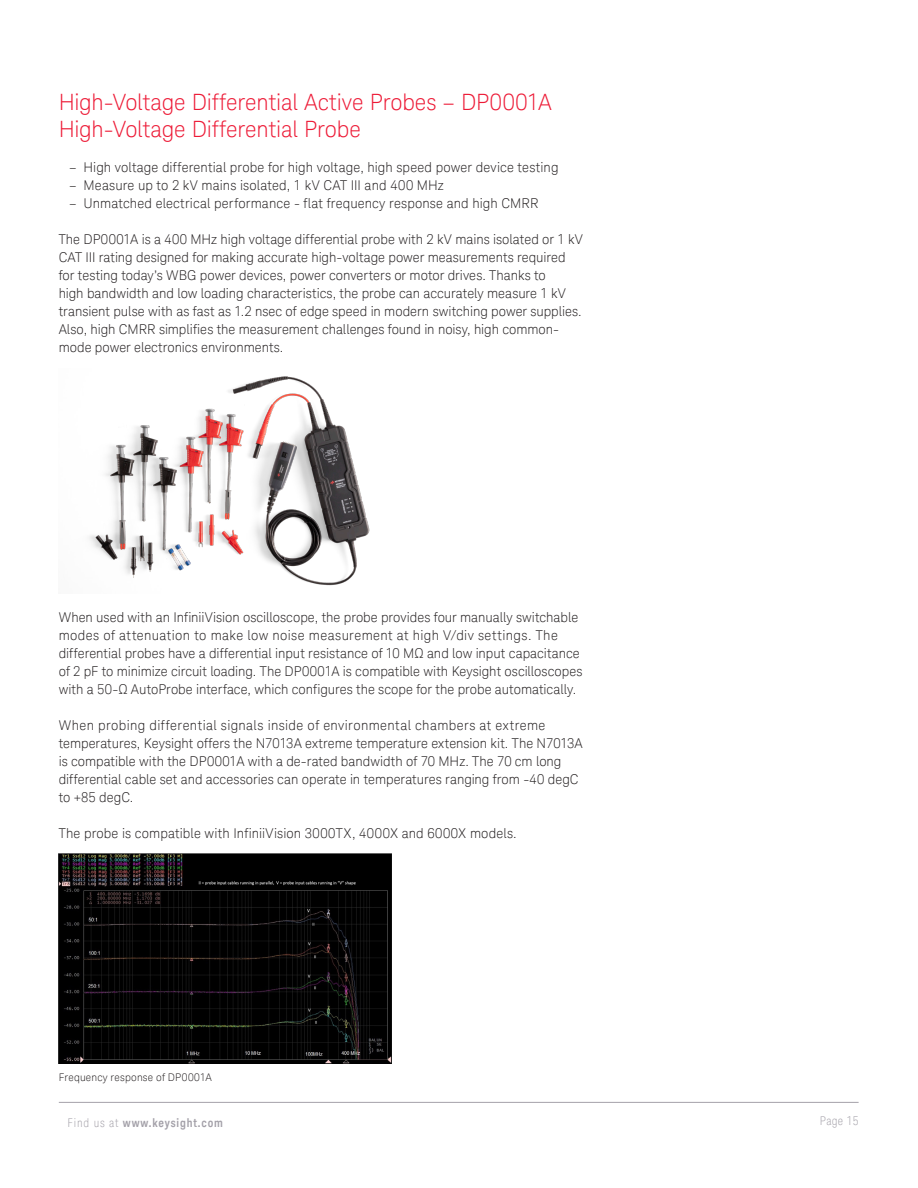
<style>
.page{position:relative;width:918px;height:1188px;background:#fff}
.page>*{position:absolute;margin:0;border:0;box-sizing:border-box;transform-origin:0 0}
.K_Heading_1{font:300 22.5px/27px "Keysight Sans";letter-spacing:-.005em;color:#ed1a36}
.K_Body_Text{font:300 13.5px/18px "Keysight Sans";letter-spacing:.005em;color:#231f20}
.t1{font:700 12px "Keysight Sans Condensed";letter-spacing:.07em;color:#a4a1a9}
.t2{font:300 condensed 12px "Keysight Sans";letter-spacing:.03em;color:#a4a1a9}
.K_Captions{font:300 10.5px "Keysight Sans";letter-spacing:.02em;color:#231f20}
.s1{font-family:"Keysight Sans";font-weight:300;font-stretch:condensed}
</style>
<div class="page">
<hr style="left:59px;top:1102px;width:800px;height:1px;background:#a4a1a9">
<img style="left:89px;top:376px;width:281px;height:210px">
<img style="left:59px;top:854px;width:332px;height:210px">
<p class="K_Heading_1" style="left:59px;top:89px;width:495px">High-Voltage Differential Active Probes – DP0001A<br>High-Voltage Differential Probe</p>
<p class="K_Body_Text" style="left:69px;top:158px;width:491px">– High voltage differential probe for high voltage, high speed power device testing</p>
<p class="K_Body_Text" style="left:69px;top:176px;width:376px">– Measure up to 2 kV mains isolated, 1 kV CAT III and 400 MHz</p>
<p class="K_Body_Text" style="left:69px;top:194px;width:471px">– Unmatched electrical performance - flat frequency response and high CMRR</p>
<p class="K_Body_Text" style="left:59px;top:230px;width:526px">The DP0001A is a 400 MHz high voltage differential probe with 2 kV mains isolated or 1 kV CAT III rating designed for making accurate high-voltage power measurements required for testing today’s WBG power devices, power converters or motor drives. Thanks to<br>high bandwidth and low loading characteristics, the probe can accurately measure 1 kV transient pulse with as fast as 1.2 nsec of edge speed in modern switching power supplies.<br>Also, high CMRR simplifies the measurement challenges found in noisy, high common&shy;mode power electronics environments.</p>
<p class="K_Body_Text" style="left:59px;top:608px;width:525px">When used with an InfiniiVision oscilloscope, the probe provides four manually switchable modes of attenuation to make low noise measurement at high V/div settings. The differential probes have a differential input resistance of 10 MΩ and low input capacitance of 2 pF to minimize circuit loading. The DP0001A is compatible with Keysight oscilloscopes with a 50-Ω AutoProbe interface, which configures the scope for the probe automatically.</p>
<p class="K_Body_Text" style="left:59px;top:716px;width:526px">When probing differential signals inside of environmental chambers at extreme temperatures, Keysight offers the N7013A extreme temperature extension kit. The N7013A is compatible with the DP0001A with a de-rated bandwidth of 70 MHz. The 70 cm long differential cable set and accessories can operate in temperatures ranging from -40 degC to +85 degC.</p>
<p class="K_Body_Text" style="left:59px;top:824px;width:460px">The probe is compatible with InfiniiVision 3000TX, 4000X and 6000X models.</p>
<p class="K_Captions" style="left:59px;top:1071px;width:155px">Frequency response of DP0001A</p>
<p class="t1" style="left:68px;top:1115px;width:157px"><span class="s1">Find us at</span> www.keysight.com</p>
<p class="t2" style="left:820px;top:1113px;width:40px">Page 15</p>
</div>
